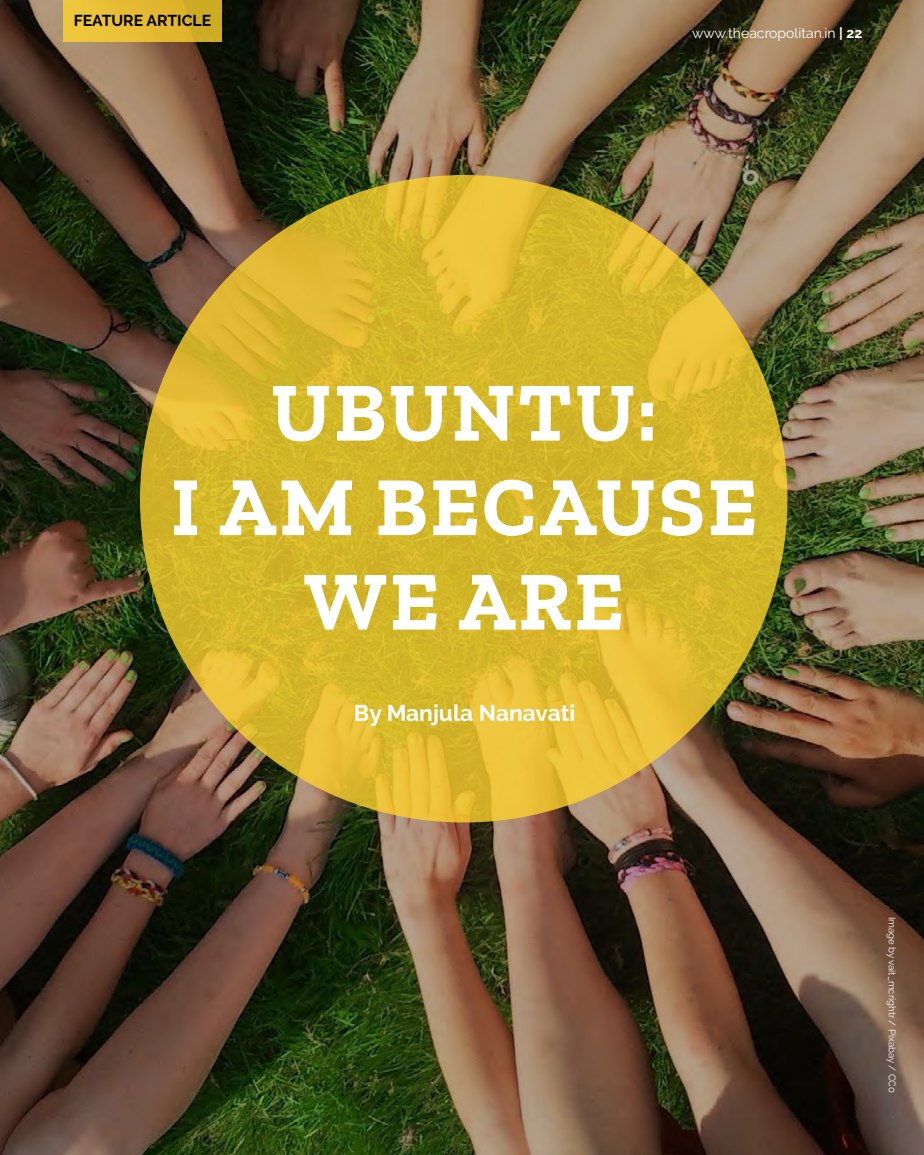
<style>
.page{position:relative;width:924px;height:1155px;background:#fff}
.page>*{position:absolute;margin:0;border:0;box-sizing:border-box;transform-origin:0 0}
.t1{font:700 84px/94.5px "Zilla Slab";letter-spacing:.03em;color:#fff;text-align:center}
.t2{font:700 22.75px "Raleway";color:#fff}
.t3{font:700 15.75px "Raleway";color:#000}
.t4{font:14px "Raleway";color:#fff}
.t5{font:9.62px "Raleway";color:#fff}
.s1{font-weight:700}
</style>
<div class="page">
<img style="left:0;top:0;width:924px;height:1155px">
<svg style="left:140px;top:175px;width:648px;height:647px;background:#d9b82d"></svg>
<div style="left:63px;top:0;width:159px;height:42px;background:linear-gradient(to right,#f4ca3f,#cfaa23)"></div>
<h3 class="t3" style="left:74px;top:12px;width:139px">FEATURE ARTICLE</h3>
<h3 class="t4" style="left:692px;top:25px;width:172px">www.theacropolitan.in <span class="s1">| 22</span></h3>
<h1 class="t1" style="left:171px;top:366px;width:588px">UBUNTU:<br>I AM BECAUSE<br>WE ARE</h1>
<h2 class="t2" style="left:354px;top:700px;width:223px">By Manjula Nanavati</h2>
<p class="t5" style="left:898px;top:917px;width:178px;rotate:90deg">Image by vait_mcrightr / Pixabay / CC0</p>
</div>
